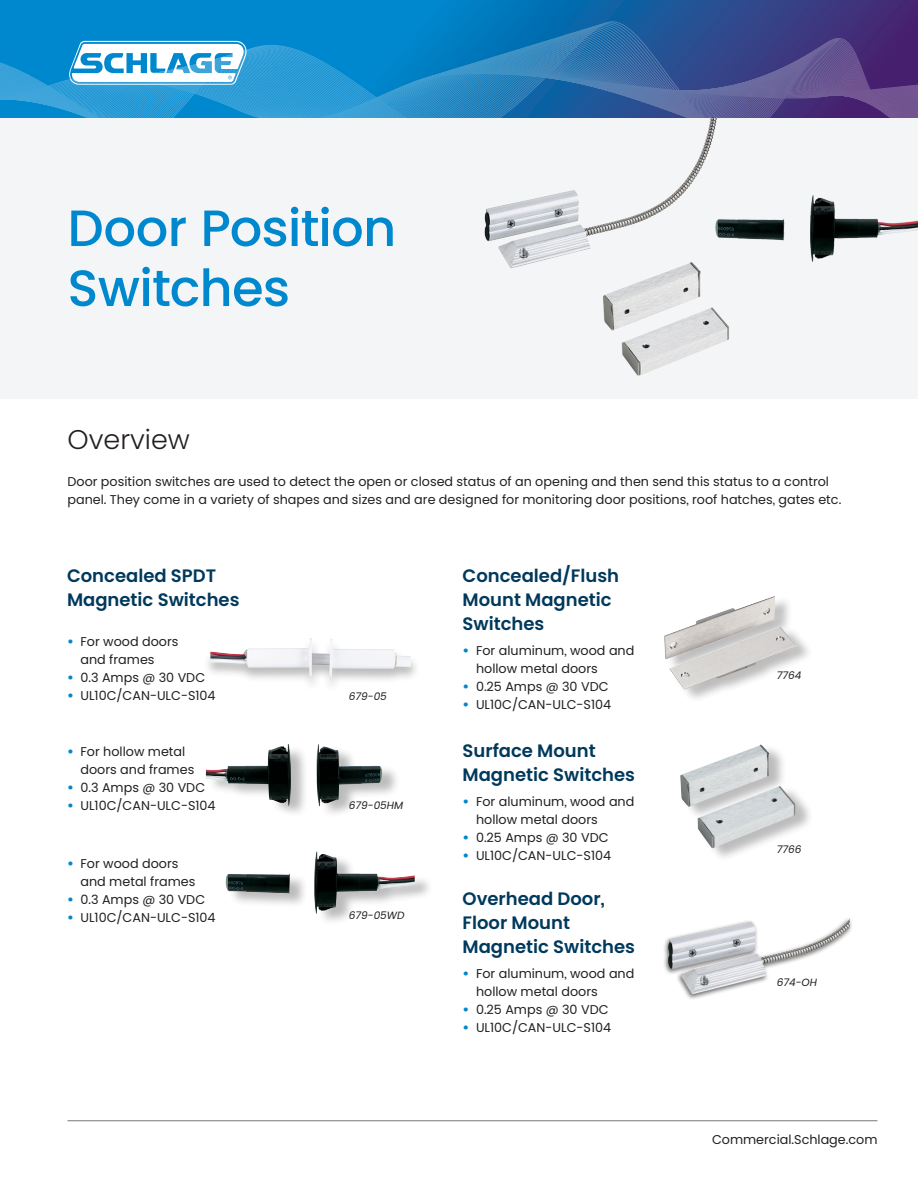
<style>
.page{position:relative;width:918px;height:1188px;background:#fff}
.page>*{position:absolute;margin:0;border:0;box-sizing:border-box;transform-origin:0 0}
.HDR_1_34_40pt{font:500 51px/60px "Poppins";letter-spacing:-.015em;color:#0088ce}
.HDR_2_18_22pt{font:300 27px "Poppins";color:#231f20}
.HDR_4_12_16pt{font:600 18px/24px "Poppins";color:#00395c}
.Body_8_5_12pt{font:12.75px/18px "Poppins";color:#231f20}
.Captions_7_9pt{font:italic 10.5px "Poppins";color:#231f20}
.s1{font-size:16.5px;color:#0088ce}
</style>
<div class="page">
<svg style="left:0;top:0;width:918px;height:20px;background:#106db3"></svg>
<svg style="left:0;top:20px;width:918px;height:98px;background:#2972b2"></svg>
<svg style="left:69px;top:41px;width:178px;height:44px"></svg>
<div style="left:0;top:118px;width:918px;height:281px;background:#f4f5f6"></div>
<img style="left:484px;top:118px;width:434px;height:258px">
<hr style="left:68px;top:1120px;width:810px;height:1px;background:#76787b">
<div style="left:667px;top:595px;width:148px;height:109px;background:#231f20;opacity:.3"></div>
<img style="left:664px;top:596px;width:133px;height:94px">
<div style="left:683px;top:744px;width:131px;height:118px;background:#231f20;opacity:.3"></div>
<img style="left:680px;top:745px;width:116px;height:103px">
<div style="left:228px;top:851px;width:205px;height:77px;background:#231f20;opacity:.3"></div>
<img style="left:314px;top:852px;width:101px;height:62px">
<div style="left:208px;top:743px;width:192px;height:77px;background:#231f20;opacity:.3"></div>
<img style="left:209px;top:744px;width:79px;height:26px">
<img style="left:210px;top:638px;width:201px;height:40px">
<div style="left:663px;top:916px;width:190px;height:85px;background:#231f20;opacity:.65"></div>
<img style="left:686px;top:918px;width:163px;height:54px">
<p class="HDR_1_34_40pt" style="left:68px;top:198px;width:330px">Door Position<br>Switches</p>
<p class="HDR_2_18_22pt" style="left:68px;top:424px;width:124px">Overview</p>
<p class="Body_8_5_12pt" style="left:68px;top:472px;width:775px">Door position switches are used to detect the open or closed status of an opening and then send this status to a control panel. They come in a variety of shapes and sizes and are designed for monitoring door positions, roof hatches, gates etc.</p>
<p class="HDR_4_12_16pt" style="left:67px;top:564px;width:174px">Concealed SPDT<br>Magnetic Switches</p>
<p class="Body_8_5_12pt" style="left:81px;top:633px;width:99px;text-indent:-14px"><span class="s1">•</span> For wood doors and frames</p>
<p class="Body_8_5_12pt" style="left:67px;top:669px;width:140px"><span class="s1">•</span> 0.3 Amps @ 30 VDC</p>
<p class="Body_8_5_12pt" style="left:67px;top:687px;width:150px"><span class="s1">•</span> UL10C/CAN-ULC-S104</p>
<p class="Body_8_5_12pt" style="left:81px;top:743px;width:115px;text-indent:-14px"><span class="s1">•</span> For hollow metal doors and frames</p>
<p class="Body_8_5_12pt" style="left:67px;top:779px;width:140px"><span class="s1">•</span> 0.3 Amps @ 30 VDC</p>
<p class="Body_8_5_12pt" style="left:67px;top:797px;width:150px"><span class="s1">•</span> UL10C/CAN-ULC-S104</p>
<p class="Body_8_5_12pt" style="left:81px;top:855px;width:116px;text-indent:-14px"><span class="s1">•</span> For wood doors and metal frames</p>
<p class="Body_8_5_12pt" style="left:67px;top:891px;width:140px"><span class="s1">•</span> 0.3 Amps @ 30 VDC</p>
<p class="Body_8_5_12pt" style="left:67px;top:909px;width:150px"><span class="s1">•</span> UL10C/CAN-ULC-S104</p>
<p class="Captions_7_9pt" style="left:349px;top:690px;width:39px">679-05</p>
<p class="Captions_7_9pt" style="left:349px;top:799px;width:56px">679-05HM</p>
<p class="Captions_7_9pt" style="left:349px;top:909px;width:57px">679-05WD</p>
<p class="HDR_4_12_16pt" style="left:463px;top:564px;width:158px">Concealed/Flush<br>Mount Magnetic<br>Switches</p>
<p class="Body_8_5_12pt" style="left:476px;top:641px;width:160px;text-indent:-14px"><span class="s1">•</span> For aluminum, wood and hollow metal doors</p>
<p class="Body_8_5_12pt" style="left:463px;top:677px;width:147px"><span class="s1">•</span> 0.25 Amps @ 30 VDC</p>
<p class="Body_8_5_12pt" style="left:463px;top:695px;width:150px"><span class="s1">•</span> UL10C/CAN-ULC-S104</p>
<p class="HDR_4_12_16pt" style="left:463px;top:739px;width:174px">Surface Mount<br>Magnetic Switches</p>
<p class="Body_8_5_12pt" style="left:476px;top:793px;width:160px;text-indent:-14px"><span class="s1">•</span> For aluminum, wood and hollow metal doors</p>
<p class="Body_8_5_12pt" style="left:463px;top:829px;width:147px"><span class="s1">•</span> 0.25 Amps @ 30 VDC</p>
<p class="Body_8_5_12pt" style="left:463px;top:847px;width:150px"><span class="s1">•</span> UL10C/CAN-ULC-S104</p>
<p class="HDR_4_12_16pt" style="left:463px;top:887px;width:174px">Overhead Door,<br>Floor Mount<br>Magnetic Switches</p>
<p class="Body_8_5_12pt" style="left:476px;top:965px;width:160px;text-indent:-14px"><span class="s1">•</span> For aluminum, wood and hollow metal doors</p>
<p class="Body_8_5_12pt" style="left:463px;top:1001px;width:147px"><span class="s1">•</span> 0.25 Amps @ 30 VDC</p>
<p class="Body_8_5_12pt" style="left:463px;top:1019px;width:150px"><span class="s1">•</span> UL10C/CAN-ULC-S104</p>
<p class="Captions_7_9pt" style="left:777px;top:669px;width:26px">7764</p>
<p class="Captions_7_9pt" style="left:777px;top:844px;width:26px">7766</p>
<p class="Captions_7_9pt" style="left:777px;top:976px;width:42px">674-OH</p>
<p class="Body_8_5_12pt" style="left:712px;top:1131px;width:167px">Commercial.Schlage.com</p>
</div>
